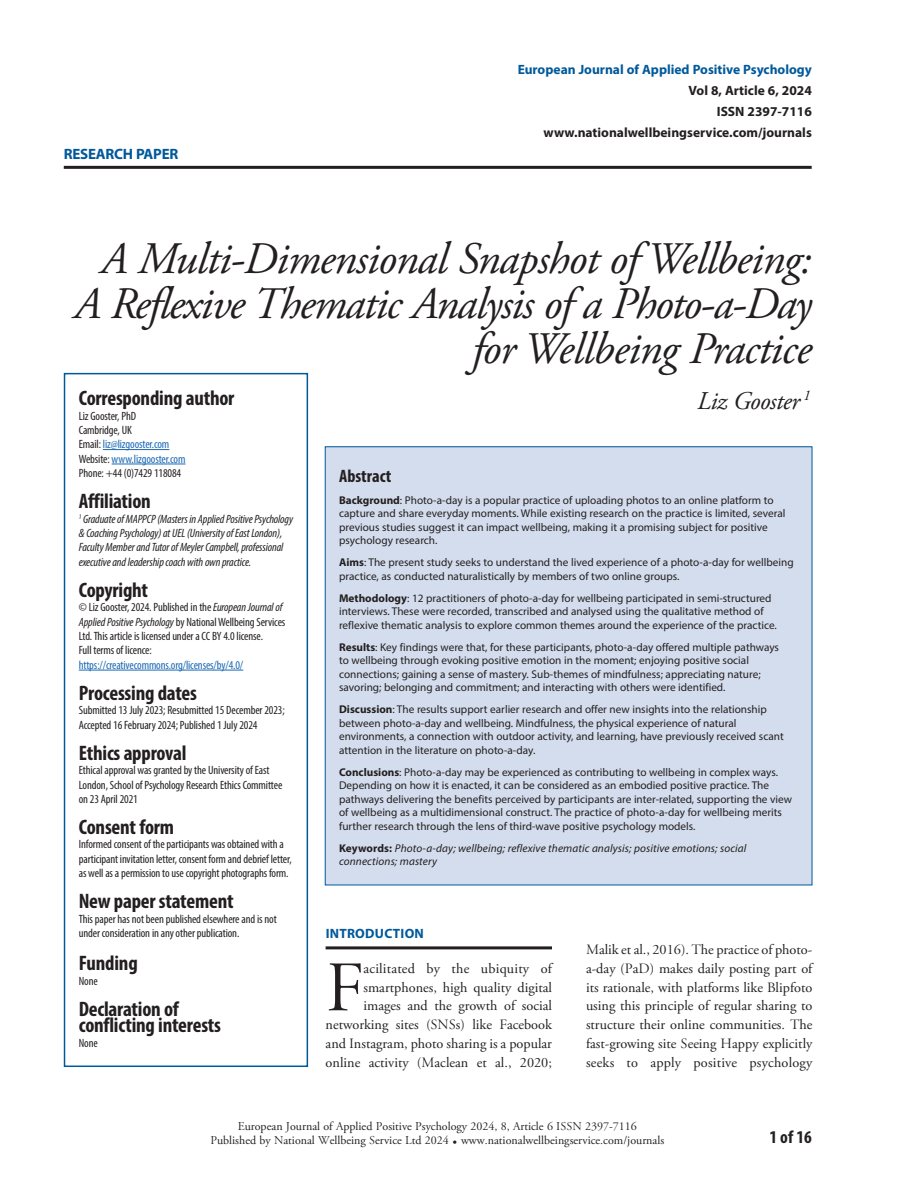
<style>
.page{position:relative;width:918px;height:1188px;background:#fff}
.page>*{position:absolute;margin:0;border:0;box-sizing:border-box;transform-origin:0 0}
.t1{font:70.8px "Adobe Garamond Pro";color:#231f20}
.t2{font:italic 45px/45px "Adobe Garamond Pro";letter-spacing:-.02em;color:#231f20;text-align:right}
.t3{font:italic 25.5px "Adobe Garamond Pro";letter-spacing:-.02em;color:#231f20}
.t4{font:700 condensed 21px/16.6px "Myriad Pro";letter-spacing:-.01em;color:#231f20}
.t5{font:700 condensed 18px "Myriad Pro";color:#231f20}
.t6{font:700 15px "Myriad Pro";letter-spacing:-.015em;color:#00599b}
.t7{font:14.25px/18.8px "Adobe Garamond Pro";color:#231f20;text-align:right}
.t8{font:700 13.5px/21px "Myriad Pro";color:#231f20;text-align:right}
.t9{font:700 13.5px "Myriad Pro";color:#00599b}
.t10{font:700 13.5px "Myriad Pro";letter-spacing:.02em;color:#00599b}
.t11{font:condensed 12px/14.4px "Myriad Pro";letter-spacing:-.01em;color:#231f20}
.t12{font:italic condensed 12px/14.4px "Myriad Pro";letter-spacing:-.01em;color:#231f20}
.t13{font:12px/14.4px "Adobe Garamond Pro";color:#231f20;text-align:center}
.t14{font:condensed 12px "Myriad Pro";letter-spacing:-.01em;color:#1b69b4}
.t15{font:11.25px/13.5px "Myriad Pro";color:#231f20}
.t16{font:italic 11.25px/13.5px "Myriad Pro";letter-spacing:.01em;color:#231f20}
.s1{color:#1b69b4}
.s2{font-style:italic}
.s3{font-weight:700}
.s4{font-weight:700;font-style:normal}
</style>
<div class="page">
<div style="left:325px;top:447px;width:487px;height:438px;background:#d4dded"></div>
<hr style="left:64px;top:166px;width:748px;height:3px;background:#231f20">
<hr style="left:103px;top:449px;width:66px;height:1px;background:#1b69b4">
<hr style="left:112px;top:464px;width:74px;height:1px;background:#1b69b4">
<hr style="left:79px;top:670px;width:164px;height:1px;background:#1b69b4">
<div style="left:64px;top:373px;width:244px;height:694px;border:2px solid #00599b"></div>
<hr style="left:326px;top:946px;width:226px;height:3px;background:#231f20">
<h3 class="t6" style="left:64px;top:145px;width:116px">RESEARCH PAPER</h3>
<p class="t9" style="left:518px;top:61px;width:296px">European Journal of Applied Positive Psychology</p>
<p class="t8" style="left:544px;top:79px;width:270px">Vol 8, Article 6, 2024<br>ISSN 2397-7116 www.nationalwellbeingservice.com/journals</p>
<h2 class="t2" style="left:74px;top:238px;width:739px">A Multi-Dimensional Snapshot of Wellbeing:<br>A Reflexive Thematic Analysis of a Photo-a-Day for Wellbeing Practice</h2>
<h3 class="t3" style="left:697px;top:385px;width:115px">Liz Gooster <sup>1</sup></h3>
<h3 class="t4" style="left:79px;top:389px;width:157px">Corresponding author</h3>
<p class="t11" style="left:79px;top:408px;width:108px">Liz Gooster, PhD<br>Cambridge, UK<br>Email: <span class="s1">liz@lizgooster.com<br></span>Website: <span class="s1">www.lizgooster.com<br></span>Phone: +44 (0)7429 118084</p>
<h3 class="t4" style="left:79px;top:492px;width:74px">Affiliation</h3>
<p class="t12" style="left:79px;top:511px;width:216px"><sup>1</sup> Graduate of MAPPCP (Masters in Applied Positive Psychology &amp; Coaching Psychology) at UEL (University of East London), Faculty Member and Tutor of Meyler Campbell, professional executive and leadership coach with own practice.</p>
<h3 class="t4" style="left:79px;top:581px;width:71px">Copyright</h3>
<p class="t11" style="left:79px;top:600px;width:208px">© Liz Gooster, 2024. Published in the <span class="s2">European Journal of Applied Positive Psychology</span> by National Wellbeing Services Ltd. This article is licensed under a CC BY 4.0 license.<br>Full terms of licence:</p>
<p class="t14" style="left:79px;top:658px;width:166px">https://creativecommons.org/licenses/by/4.0/</p>
<h3 class="t4" style="left:79px;top:684px;width:120px">Processing dates</h3>
<p class="t11" style="left:79px;top:703px;width:207px">Submitted 13 July 2023; Resubmitted 15 December 2023;<br>Accepted 16 February 2024; Published 1 July 2024</p>
<h3 class="t4" style="left:79px;top:744px;width:109px">Ethics approval</h3>
<p class="t11" style="left:79px;top:763px;width:205px">Ethical approval was granted by the University of East<br>London, School of Psychology Research Ethics Committee on 23 April 2021</p>
<h3 class="t4" style="left:79px;top:818px;width:97px">Consent form</h3>
<p class="t11" style="left:79px;top:837px;width:214px">Informed consent of the participants was obtained with a participant invitation letter, consent form and debrief letter, as well as a permission to use copyright photographs form.</p>
<h3 class="t4" style="left:79px;top:893px;width:156px">New paper statement</h3>
<p class="t11" style="left:79px;top:911px;width:199px">This paper has not been published elsewhere and is not under consideration in any other publication.</p>
<h3 class="t4" style="left:79px;top:955px;width:60px">Funding</h3>
<p class="t11" style="left:79px;top:973px;width:20px">None</p>
<h3 class="t4" style="left:79px;top:1000px;width:144px">Declaration of conflicting interests</h3>
<p class="t11" style="left:79px;top:1036px;width:20px">None</p>
<h3 class="t5" style="left:339px;top:464px;width:54px">Abstract</h3>
<p class="t15" style="left:339px;top:493px;width:448px"><span class="s3">Background</span>: Photo-a-day is a popular practice of uploading photos to an online platform to capture and share everyday moments. While existing research on the practice is limited, several previous studies suggest it can impact wellbeing, making it a promising subject for positive psychology research.</p>
<p class="t15" style="left:339px;top:555px;width:456px"><span class="s3">Aims</span>: The present study seeks to understand the lived experience of a photo-a-day for wellbeing practice, as conducted naturalistically by members of two online groups.</p>
<p class="t15" style="left:339px;top:591px;width:439px"><span class="s3">Methodology</span>: 12 practitioners of photo-a-day for wellbeing participated in semi-structured interviews. These were recorded, transcribed and analysed using the qualitative method of reflexive thematic analysis to explore common themes around the experience of the practice.</p>
<p class="t15" style="left:339px;top:640px;width:441px"><span class="s3">Results</span>: Key findings were that, for these participants, photo-a-day offered multiple pathways to wellbeing through evoking positive emotion in the moment; enjoying positive social connections; gaining a sense of mastery. Sub-themes of mindfulness; appreciating nature; savoring; belonging and commitment; and interacting with others were identified.</p>
<p class="t15" style="left:339px;top:703px;width:446px"><span class="s3">Discussion</span>: The results support earlier research and offer new insights into the relationship between photo-a-day and wellbeing. Mindfulness, the physical experience of natural environments, a connection with outdoor activity, and learning, have previously received scant attention in the literature on photo-a-day.</p>
<p class="t15" style="left:339px;top:765px;width:455px"><span class="s3">Conclusions</span>: Photo-a-day may be experienced as contributing to wellbeing in complex ways.<br>Depending on how it is enacted, it can be considered as an embodied positive practice. The pathways delivering the benefits perceived by participants are inter-related, supporting the view of wellbeing as a multidimensional construct. The practice of photo-a-day for wellbeing merits further research through the lens of third-wave positive psychology models.</p>
<p class="t16" style="left:339px;top:841px;width:409px"><span class="s4">Keywords:</span> Photo-a-day; wellbeing; reflexive thematic analysis; positive emotions; social connections; mastery</p>
<p class="t10" style="left:326px;top:925px;width:100px">INTRODUCTION</p>
<h1 class="t1" style="left:326px;top:945px;width:39px">F</h1>
<p class="t7" style="left:586px;top:941px;width:228px;text-align:justify">Malik et al., 2016). The practice of photo&shy;a-day (PaD) makes daily posting part of its rationale, with platforms like Blipfoto using this principle of regular sharing to structure their online communities. The fast-growing site Seeing Happy explicitly seeks to apply positive psychology</p>
<p class="t7" style="left:326px;top:959px;width:228px">acilitated by the ubiquity of smartphones, high quality digital images and the growth of social networking sites (SNSs) like Facebook and Instagram, photo sharing is a popular online activity (Maclean et al., 2020;</p>
<p class="t13" style="left:210px;top:1119px;width:455px">European Journal of Applied Positive Psychology 2024, 8, Article 6 ISSN 2397-7116<br>Published by National Wellbeing Service Ltd 2024 • www.nationalwellbeingservice.com/journals</p>
<h3 class="t5" style="left:769px;top:1125px;width:44px">1 of 16</h3>
</div>
